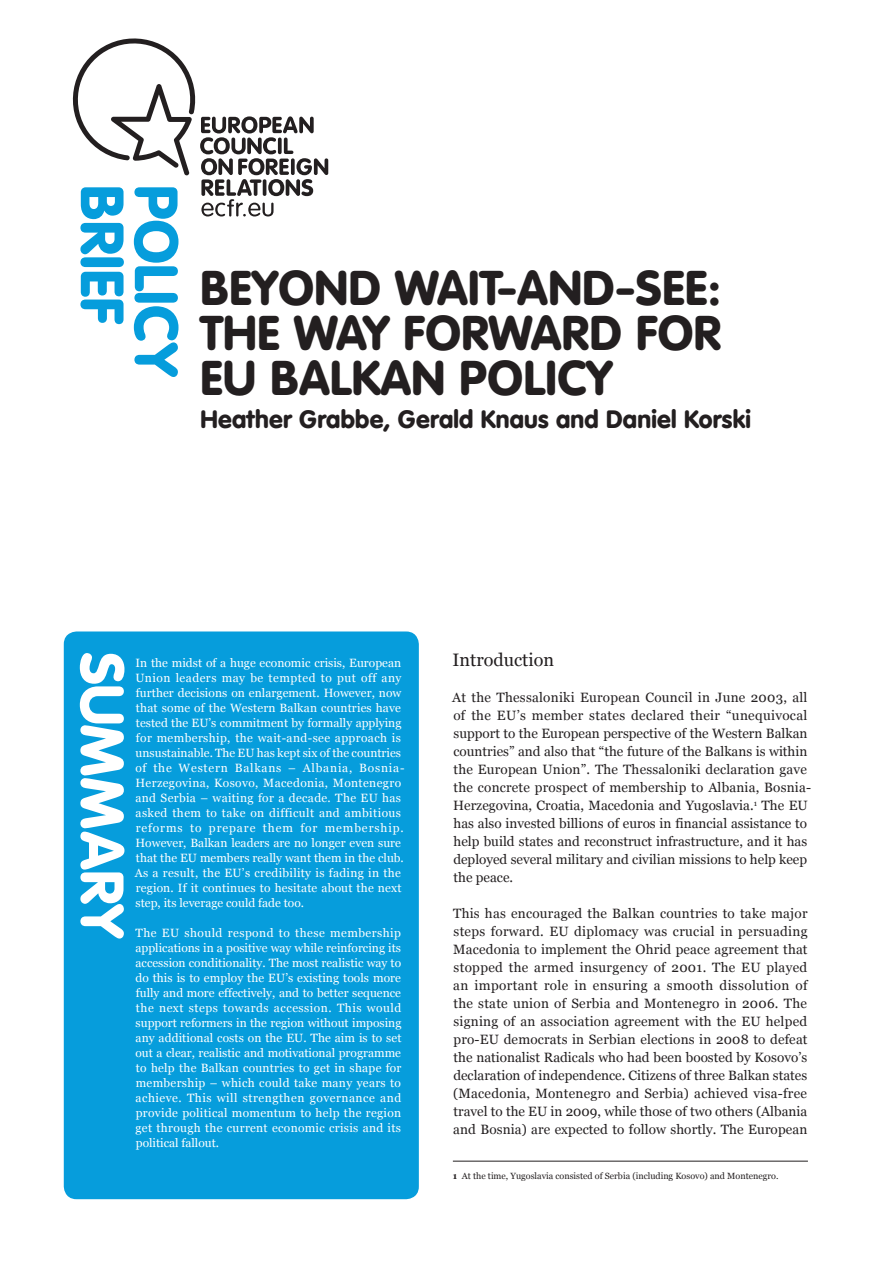
<style>
.page{position:relative;width:893px;height:1263px;background:#fff}
.page>*{position:absolute;margin:0;border:0;box-sizing:border-box;transform-origin:0 0}
.t1{font:900 60px "VAG Rounded";color:#069ddc}
.t2{font:900 60px "VAG Rounded";letter-spacing:.01em;color:#fff}
.t3{font:900 48px/45px "VAG Rounded";letter-spacing:.01em;color:#231f20;text-align:justify}
.t4{font:900 24.75px "VAG Rounded";letter-spacing:.01em;color:#231f20}
.t5{font:18px "Georgia";color:#231f20}
.t6{font:13.5px/18px "Georgia";color:#231f20}
.t7{font:12px/15px "Georgia";letter-spacing:.015em;color:#fff}
.t8{font:9px "Georgia";color:#231f20}
.s1{font-weight:700}
</style>
<div class="page">
<svg style="left:73px;top:38px;width:255px;height:179px"></svg>
<div style="left:64px;top:631px;width:355px;height:568px;background:#069ddc;border-radius:13px"></div>
<hr style="left:453px;top:1161px;width:355px;height:1px;background:#231f20">
<h1 class="t1" style="left:138px;top:185px;width:141px;rotate:90deg">BRIEF</h1>
<h1 class="t1" style="left:192px;top:185px;width:195px;rotate:90deg">POLICY</h1>
<h2 class="t3" style="left:200px;top:265px;width:522px">BEYOND WAIT-AND-SEE:<br>THE WAY FORWARD FOR EU BALKAN POLICY</h2>
<h3 class="t4" style="left:200px;top:405px;width:552px">Heather Grabbe, Gerald Knaus and Daniel Korski</h3>
<h1 class="t2" style="left:138px;top:653px;width:288px;rotate:90deg">SUMMARY</h1>
<p class="t7" style="left:135px;top:655px;width:271px">In the midst of a huge economic crisis, European Union leaders may be tempted to put off any further decisions on enlargement. However, now that some of the Western Balkan countries have tested the EU’s commitment by formally applying for membership, the wait-and-see approach is unsustainable. The EU has kept six of the countries of the Western Balkans – Albania, Bosnia-Herzegovina, Kosovo, Macedonia, Montenegro and Serbia – waiting for a decade. The EU has asked them to take on difficult and ambitious reforms to prepare them for membership.<br>However, Balkan leaders are no longer even sure that the EU members really want them in the club.<br>As a result, the EU’s credibility is fading in the region. If it continues to hesitate about the next step, its leverage could fade too.</p>
<p class="t7" style="left:135px;top:925px;width:268px;text-align:justify">The EU should respond to these membership applications in a positive way while reinforcing its accession conditionality. The most realistic way to do this is to employ the EU’s existing tools more fully and more effectively, and to better sequence the next steps towards accession. This would support reformers in the region without imposing any additional costs on the EU. The aim is to set out a clear, realistic and motivational programme to help the Balkan countries to get in shape for membership – which could take many years to achieve. This will strengthen governance and provide political momentum to help the region get through the current economic crisis and its political fallout.</p>
<h3 class="t5" style="left:452px;top:649px;width:103px">Introduction</h3>
<p class="t6" style="left:452px;top:689px;width:360px">At the Thessaloniki European Council in June 2003, all of the EU’s member states declared their “unequivocal support to the European perspective of the Western Balkan countries” and also that “the future of the Balkans is within the European Union”. The Thessaloniki declaration gave the concrete prospect of membership to Albania, Bosnia-Herzegovina, Croatia, Macedonia and Yugoslavia.<sup>1</sup> The EU has also invested billions of euros in financial assistance to help build states and reconstruct infrastructure, and it has deployed several military and civilian missions to help keep the peace.</p>
<p class="t6" style="left:453px;top:905px;width:356px;text-align:justify">This has encouraged the Balkan countries to take major steps forward. EU diplomacy was crucial in persuading Macedonia to implement the Ohrid peace agreement that stopped the armed insurgency of 2001. The EU played an important role in ensuring a smooth dissolution of the state union of Serbia and Montenegro in 2006. The signing of an association agreement with the EU helped pro-EU democrats in Serbian elections in 2008 to defeat the nationalist Radicals who had been boosted by Kosovo’s declaration of independence. Citizens of three Balkan states (Macedonia, Montenegro and Serbia) achieved visa-free travel to the EU in 2009, while those of two others (Albania and Bosnia) are expected to follow shortly. The European</p>
<p class="t8" style="left:453px;top:1170px;width:327px"><span class="s1">1</span> At the time, Yugoslavia consisted of Serbia (including Kosovo) and Montenegro.</p>
</div>
